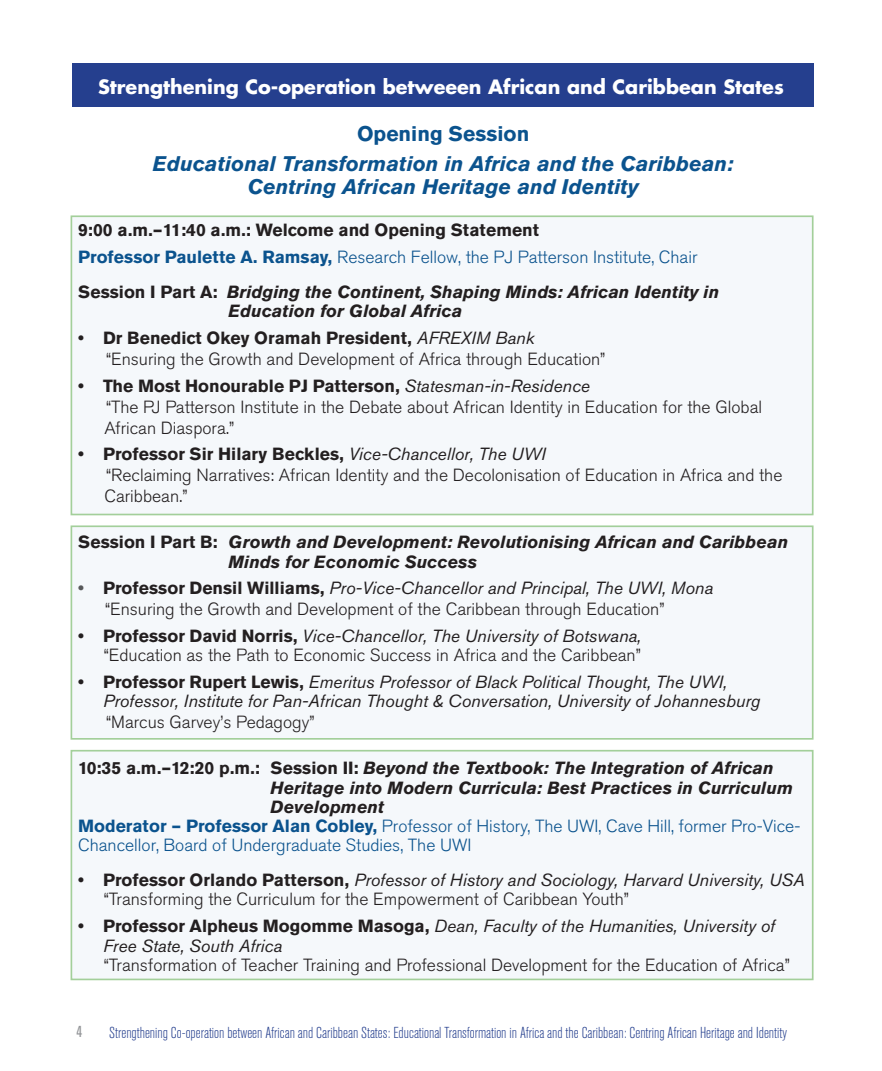
<style>
.page{position:relative;width:882px;height:1071px;background:#fff}
.page>*{position:absolute;margin:0;border:0;box-sizing:border-box;transform-origin:0 0}
.Agenda_Head{font:italic 700 21px "Akzidenz Grotesk BQ";color:#0b538e}
.Agenda_Head-2{font:700 21px "Akzidenz Grotesk BQ";color:#0b538e}
.t1{font:700 19.25px "Futura Std";color:#fff}
.Topic{font:17.5px/21px "Akzidenz Grotesk Expert BQ Light Os F";color:#231f20}
.Agenda_points{font:italic 17.5px/19.2px "Akzidenz Grotesk BQ";color:#231f20}
.Agenda_points-2{font:italic 700 17.5px/19.2px "Akzidenz Grotesk BQ";color:#231f20}
.Agenda{font:300 17.5px/19.2px "Akzidenz Grotesk BQ";color:#0b538e}
.Agenda_points-3{font:700 17.5px "Akzidenz Grotesk BQ";color:#231f20}
.t2{font:300 condensed 15.75px "Akzidenz Grotesk BQ";color:#253f8e}
.t3{font:condensed 15.75px "Akzidenz Grotesk BQ";color:#939598}
.s1{font-weight:700}
.s2{font-style:normal}
.s3{font-weight:400;font-style:italic}
.s4{font-weight:700;font-style:normal;color:#57585a}
.s5{font-weight:700;font-style:normal}
</style>
<div class="page">
<div style="left:71px;top:215px;width:743px;height:300px;background:#f5f8fb;border:2px solid #a3cf9a"></div>
<div style="left:71px;top:525px;width:743px;height:215px;background:#f5f8fb;border:2px solid #a3cf9a"></div>
<div style="left:71px;top:750px;width:743px;height:230px;background:#f5f8fb;border:2px solid #a3cf9a"></div>
<div style="left:72px;top:63px;width:742px;height:44px;background:#253f8e"></div>
<p class="t1" style="left:98px;top:74px;width:687px">Strengthening Co-operation betweeen African and Caribbean States</p>
<p class="Agenda_Head-2" style="left:357px;top:121px;width:174px">Opening Session</p>
<p class="Agenda_Head" style="left:153px;top:151px;width:582px">Educational Transformation in Africa and the Caribbean:</p>
<p class="Agenda_Head" style="left:248px;top:174px;width:392px">Centring African Heritage and Identity</p>
<p class="Agenda_points-3" style="left:78px;top:220px;width:462px">9:00 a.m.–11:40 a.m.: Welcome and Opening Statement</p>
<p class="Agenda" style="left:78px;top:248px;width:621px"><span class="s1">Professor Paulette A. Ramsay,</span> Research Fellow, the PJ Patterson Institute, Chair</p>
<p class="Agenda_points-2" style="left:229px;top:282px;width:492px;text-indent:-150px"><span class="s2">Session I Part A:</span> Bridging the Continent, Shaping Minds: African Identity in<br>Education for Global Africa</p>
<p class="Agenda_points-3" style="left:78px;top:328px;width:457px">• Dr Benedict Okey Oramah President, <span class="s3">AFREXIM Bank</span></p>
<p class="Topic" style="left:106px;top:349px;width:501px">“Ensuring the Growth and Development of Africa through Education”</p>
<p class="Agenda_points-3" style="left:78px;top:376px;width:513px">• The Most Honourable PJ Patterson, <span class="s3">Statesman-in-Residence</span></p>
<p class="Topic" style="left:104px;top:397px;width:659px">“The PJ Patterson Institute in the Debate about African Identity in Education for the Global<br>African Diaspora.”</p>
<p class="Agenda_points-3" style="left:78px;top:444px;width:469px">• Professor Sir Hilary Beckles, <span class="s3">Vice-Chancellor, The UWI</span></p>
<p class="Topic" style="left:104px;top:465px;width:680px">“Reclaiming Narratives: African Identity and the Decolonisation of Education in Africa and the<br>Caribbean.”</p>
<p class="Agenda_points-2" style="left:229px;top:533px;width:561px;text-indent:-150px"><span class="s2">Session I Part B:</span> Growth and Development: Revolutionising African and Caribbean<br>Minds for Economic Success</p>
<p class="Agenda_points" style="left:78px;top:579px;width:637px"><span class="s4">•</span> <span class="s5">Professor Densil Williams,</span> Pro-Vice-Chancellor and Principal, The UWI, Mona</p>
<p class="Topic" style="left:105px;top:599px;width:561px">“Ensuring the Growth and Development of the Caribbean through Education”</p>
<p class="Agenda_points" style="left:78px;top:626px;width:565px"><span class="s5">• Professor David Norris,</span> Vice-Chancellor, The University of Botswana,</p>
<p class="Topic" style="left:104px;top:645px;width:539px">“Education as the Path to Economic Success in Africa and the Caribbean”</p>
<p class="Agenda_points" style="left:78px;top:672px;width:651px"><span class="s5">• Professor Rupert Lewis,</span> Emeritus Professor of Black Political Thought, The UWI,</p>
<p class="Agenda_points" style="left:103px;top:692px;width:659px">Professor, Institute for Pan-African Thought &amp; Conversation, University of Johannesburg</p>
<p class="Topic" style="left:106px;top:712px;width:210px">“Marcus Garvey’s Pedagogy”</p>
<p class="Agenda_points-2" style="left:271px;top:758px;width:524px;text-indent:-192px"><span class="s2">10:35 a.m.–12:20 p.m.: Session II:</span> Beyond the Textbook: The Integration of African<br>Heritage into Modern Curricula: Best Practices in Curriculum<br>Development</p>
<p class="Agenda" style="left:78px;top:817px;width:724px"><span class="s1">Moderator – Professor Alan Cobley,</span> Professor of History, The UWI, Cave Hill, former Pro-Vice-<br>Chancellor, Board of Undergraduate Studies, The UWI</p>
<p class="Agenda_points" style="left:78px;top:870px;width:728px"><span class="s5">• Professor Orlando Patterson,</span> Professor of History and Sociology, Harvard University, USA</p>
<p class="Topic" style="left:104px;top:889px;width:527px">“Transforming the Curriculum for the Empowerment of Caribbean Youth”</p>
<p class="Agenda_points" style="left:103px;top:917px;width:673px;text-indent:-25px"><span class="s5">• Professor Alpheus Mogomme Masoga,</span> Dean, Faculty of the Humanities, University of<br>Free State, South Africa</p>
<p class="Topic" style="left:104px;top:955px;width:688px">“Transformation of Teacher Training and Professional Development for the Education of Africa”</p>
<p class="t3" style="left:76px;top:1022px;width:7px">4</p>
<p class="t2" style="left:109px;top:1024px;width:679px">Strengthening Co-operation between African and Caribbean States: Educational Transformation in Africa and the Caribbean: Centring African Heritage and Identity</p>
</div>
